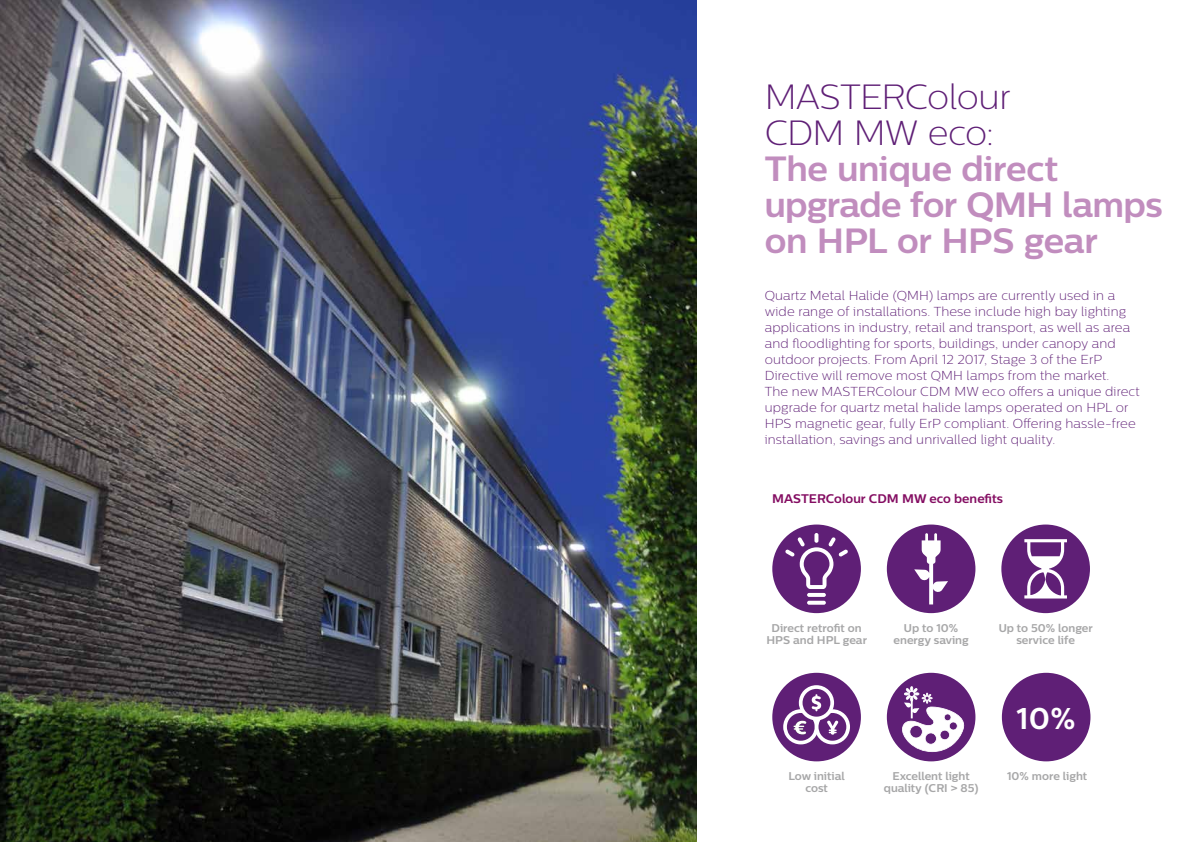
<style>
.page{position:relative;width:1191px;height:842px;background:#fff}
.page>*{position:absolute;margin:0;border:0;box-sizing:border-box;transform-origin:0 0}
.t1{font:700 35px/36px "Centrale Sans";letter-spacing:-.015em;color:#c18dbe}
.t2{font:35px/36px "Centrale Sans X Light";letter-spacing:-.02em;color:#5f1f76}
.t3{font:700 30px "Centrale Sans";color:#fff}
.t4{font:13px/16px "Centrale Sans X Light";letter-spacing:.01em;color:#5f1f76}
.t5{font:700 12.5px "Centrale Sans";color:#840d62}
.t6{font:700 11.2px/12.5px "Centrale Sans";color:#a7a7a8;text-align:center}
</style>
<div class="page">
<img style="left:0;top:0;width:697px;height:842px">
<div style="left:1002px;top:673px;width:88px;height:88px;background:#5f1f76;border-radius:50%"></div>
<div style="left:887px;top:524px;width:88px;height:89px;background:#5f1f76;border-radius:50%"></div>
<svg style="left:914px;top:533px;width:34px;height:71px"></svg>
<div style="left:772px;top:673px;width:89px;height:88px;background:#5f1f76;border-radius:50%"></div>
<svg style="left:783px;top:685px;width:67px;height:59px"></svg>
<div style="left:887px;top:673px;width:88px;height:88px;background:#5f1f76;border-radius:50%"></div>
<svg style="left:899px;top:686px;width:68px;height:66px"></svg>
<div style="left:772px;top:524px;width:89px;height:89px;background:#5f1f76;border-radius:50%"></div>
<svg style="left:814px;top:533px;width:4px;height:10px"></svg>
<svg style="left:785px;top:537px;width:63px;height:52px"></svg>
<svg style="left:807px;top:593px;width:19px;height:4px"></svg>
<svg style="left:807px;top:601px;width:19px;height:4px"></svg>
<div style="left:1001px;top:524px;width:89px;height:89px;background:#5f1f76;border-radius:50%"></div>
<svg style="left:1024px;top:539px;width:43px;height:59px"></svg>
<h1 class="t2" style="left:765px;top:78px;width:247px">MASTERColour<br>CDM MW eco:</h1>
<h1 class="t1" style="left:765px;top:150px;width:399px">The unique direct upgrade for QMH lamps on HPL or HPS gear</h1>
<p class="t4" style="left:765px;top:288px;width:376px">Quartz Metal Halide (QMH) lamps are currently used in a wide range of installations. These include high bay lighting applications in industry, retail and transport, as well as area and floodlighting for sports, buildings, under canopy and outdoor projects. From April 12 2017, Stage 3 of the ErP Directive will remove most QMH lamps from the market.<br>The new MASTERColour CDM MW eco offers a unique direct upgrade for quartz metal halide lamps operated on HPL or HPS magnetic gear, fully ErP compliant. Offering hassle-free installation, savings and unrivalled light quality.</p>
<p class="t5" style="left:772px;top:491px;width:232px">MASTERColour CDM MW eco benefits</p>
<p class="t6" style="left:766px;top:621px;width:102px">Direct retrofit on<br>HPS and HPL gear</p>
<p class="t6" style="left:893px;top:621px;width:77px">Up to 10% energy saving</p>
<p class="t6" style="left:998px;top:621px;width:96px">Up to 50% longer service life</p>
<h2 class="t3" style="left:1016px;top:700px;width:61px">10%</h2>
<p class="t6" style="left:788px;top:769px;width:58px">Low initial cost</p>
<p class="t6" style="left:884px;top:769px;width:96px">Excellent light quality (CRI &gt; 85)</p>
<p class="t6" style="left:1007px;top:769px;width:82px">10% more light</p>
</div>
